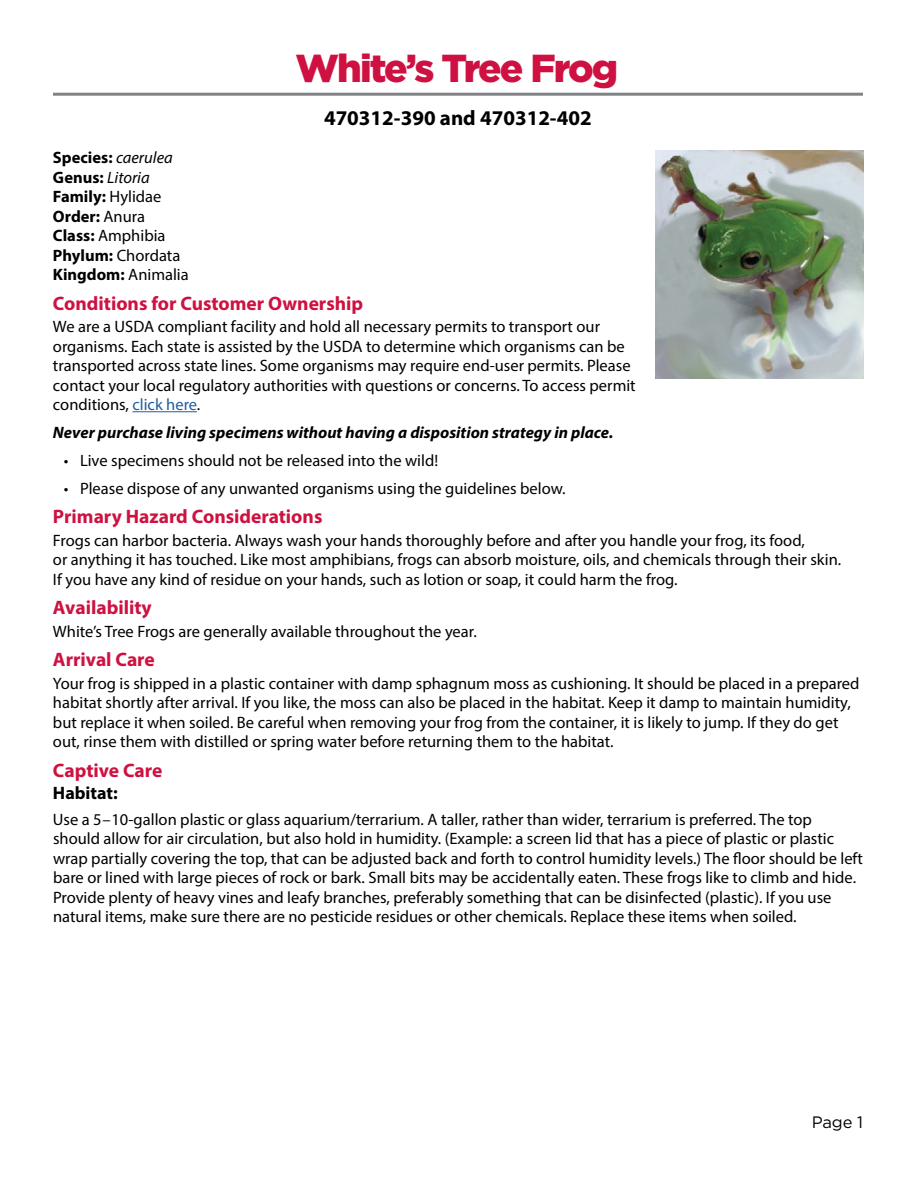
<style>
.page{position:relative;width:918px;height:1188px;background:#fff}
.page>*{position:absolute;margin:0;border:0;box-sizing:border-box;transform-origin:0 0}
.t1{font:900 39px "Gotham";letter-spacing:-.05em;color:#ce1141}
.t2{font:700 21px "Myriad Pro";color:#000}
.t3{font:700 19.5px "Myriad Pro";color:#ce1141}
.t4{font:700 18px "Myriad Pro";color:#000}
.t5{font:16.5px/19.5px "Myriad Pro";color:#000}
.t6{font:700 16.5px/19.5px "Myriad Pro";color:#000}
.t7{font:italic 700 16.5px "Myriad Pro";color:#000}
.t8{font:16.5px "Gotham";color:#000}
.s1{font-weight:400;font-style:italic}
.s2{font-weight:400}
.s3{color:#215e9e}
</style>
<div class="page">
<hr style="left:53px;top:93px;width:810px;height:3px;background:#808285">
<hr style="left:132px;top:411px;width:65px;height:1px;background:#215e9e">
<img style="left:656px;top:151px;width:208px;height:227px">
<h1 class="t1" style="left:296px;top:46px;width:324px">White’s Tree Frog</h1>
<p class="t2" style="left:324px;top:105px;width:269px">470312-390 and 470312-402</p>
<p class="t6" style="left:53px;top:147px;width:137px">Species: <span class="s1">caerulea<br></span>Genus: <span class="s1">Litoria<br></span>Family: <span class="s2">Hylidae<br></span>Order: <span class="s2">Anura<br></span>Class: <span class="s2">Amphibia<br></span>Phylum: <span class="s2">Chordata<br></span>Kingdom: <span class="s2">Animalia</span></p>
<p class="t3" style="left:53px;top:290px;width:312px">Conditions for Customer Ownership</p>
<p class="t5" style="left:53px;top:317px;width:584px">We are a USDA compliant facility and hold all necessary permits to transport our organisms. Each state is assisted by the USDA to determine which organisms can be transported across state lines. Some organisms may require end-user permits. Please contact your local regulatory authorities with questions or concerns. To access permit conditions, <span class="s3">click here</span>.</p>
<p class="t7" style="left:53px;top:422px;width:562px">Never purchase living specimens without having a disposition strategy in place.</p>
<p class="t5" style="left:64px;top:450px;width:376px">• Live specimens should not be released into the wild!</p>
<p class="t5" style="left:64px;top:478px;width:503px">• Please dispose of any unwanted organisms using the guidelines below.</p>
<p class="t3" style="left:53px;top:504px;width:271px">Primary Hazard Considerations</p>
<p class="t5" style="left:53px;top:530px;width:790px">Frogs can harbor bacteria. Always wash your hands thoroughly before and after you handle your frog, its food,<br>or anything it has touched. Like most amphibians, frogs can absorb moisture, oils, and chemicals through their skin.<br>If you have any kind of residue on your hands, such as lotion or soap, it could harm the frog.</p>
<p class="t3" style="left:53px;top:595px;width:100px">Availability</p>
<p class="t5" style="left:53px;top:621px;width:425px">White’s Tree Frogs are generally available throughout the year.</p>
<p class="t3" style="left:53px;top:647px;width:103px">Arrival Care</p>
<p class="t5" style="left:53px;top:673px;width:808px">Your frog is shipped in a plastic container with damp sphagnum moss as cushioning. It should be placed in a prepared habitat shortly after arrival. If you like, the moss can also be placed in the habitat. Keep it damp to maintain humidity, but replace it when soiled. Be careful when removing your frog from the container, it is likely to jump. If they do get out, rinse them with distilled or spring water before returning them to the habitat.</p>
<p class="t3" style="left:53px;top:757px;width:111px">Captive Care</p>
<p class="t4" style="left:53px;top:781px;width:66px">Habitat:</p>
<p class="t5" style="left:53px;top:809px;width:812px">Use a 5–10-gallon plastic or glass aquarium/terrarium. A taller, rather than wider, terrarium is preferred. The top should allow for air circulation, but also hold in humidity. (Example: a screen lid that has a piece of plastic or plastic wrap partially covering the top, that can be adjusted back and forth to control humidity levels.) The floor should be left bare or lined with large pieces of rock or bark. Small bits may be accidentally eaten. These frogs like to climb and hide.<br>Provide plenty of heavy vines and leafy branches, preferably something that can be disinfected (plastic). If you use natural items, make sure there are no pesticide residues or other chemicals. Replace these items when soiled.</p>
<p class="t8" style="left:812px;top:1113px;width:53px">Page 1</p>
</div>
